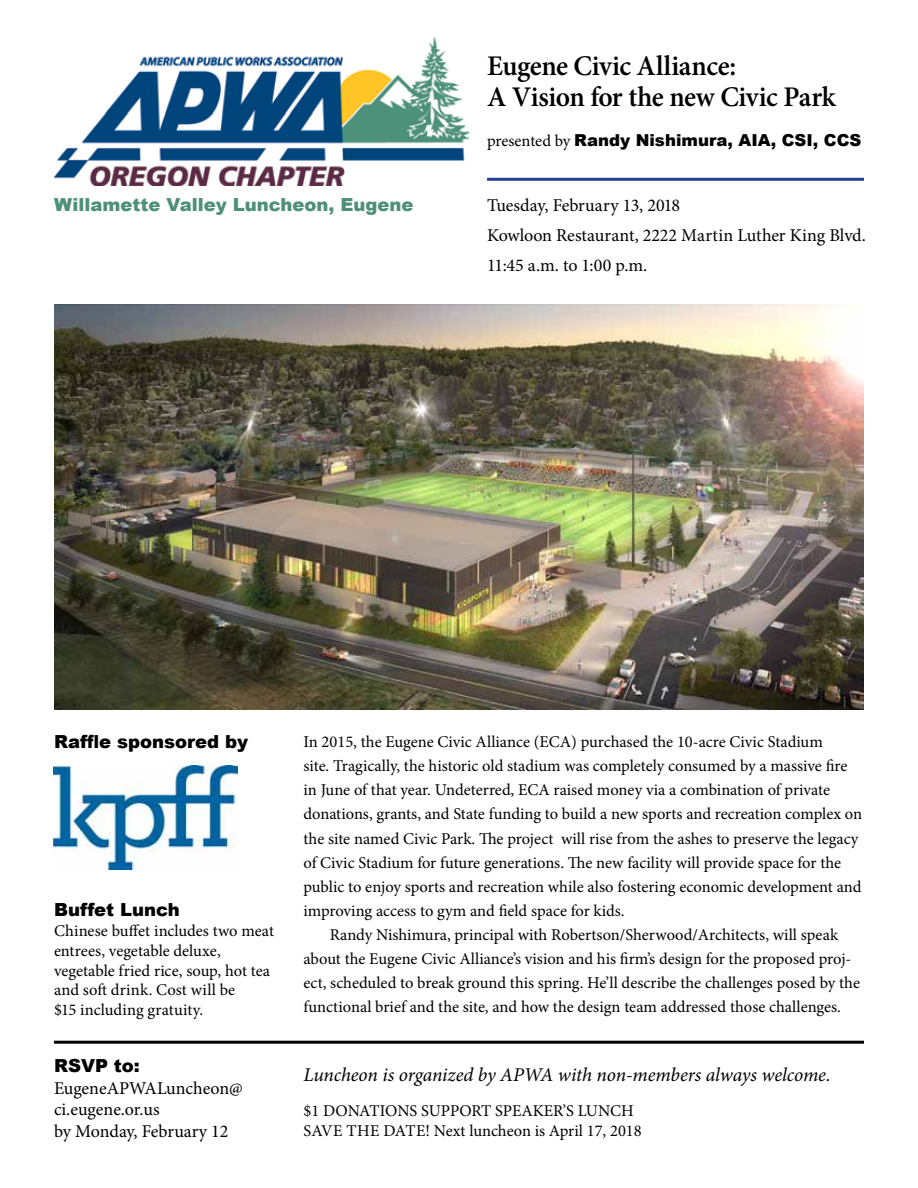
<style>
.page{position:relative;width:918px;height:1188px;background:#fff}
.page>*{position:absolute;margin:0;border:0;box-sizing:border-box;transform-origin:0 0}
.t1{font:600 28.5px/31.5px "Minion Pro";letter-spacing:-.02em;color:#000}
.t2{font:italic 19.5px "Minion Pro";letter-spacing:-.005em;color:#000}
.t3{font:18px/21.6px "Minion Pro";letter-spacing:-.005em;color:#000}
.t4{font:900 18px "Arial";color:#000}
.t5{font:900 18px "Arial";color:#4e907a}
.t6{font:16.5px/24px "Minion Pro";color:#000}
.t7{font:900 16.5px "Arial";color:#000}
.s1{font-family:"Minion Pro";font-weight:400}
</style>
<div class="page">
<img style="left:54px;top:37px;width:415px;height:148px">
<img style="left:54px;top:305px;width:810px;height:405px">
<hr style="left:54px;top:1041px;width:810px;height:3px;background:#000">
<hr style="left:487px;top:178px;width:377px;height:3px;background:#25408f">
<img style="left:54px;top:766px;width:184px;height:103px">
<p class="t5" style="left:54px;top:191px;width:361px">Willamette Valley Luncheon, Eugene</p>
<h1 class="t1" style="left:487px;top:50px;width:350px">Eugene Civic Alliance:<br>A Vision for the new Civic Park</h1>
<p class="t7" style="left:487px;top:128px;width:376px"><span class="s1">presented by</span> Randy Nishimura, AIA, CSI, CCS</p>
<p class="t3" style="left:487px;top:190px;width:381px;line-height:30px">Tuesday, February 13, 2018<br>Kowloon Restaurant, 2222 Martin Luther King Blvd.<br>11:45 a.m. to 1:00 p.m.</p>
<p class="t4" style="left:54px;top:729px;width:196px">Raffle sponsored by</p>
<p class="t4" style="left:54px;top:897px;width:127px">Buffet Lunch</p>
<p class="t6" style="left:54px;top:921px;width:222px;line-height:19.8px">Chinese buffet includes two meat entrees, vegetable deluxe, vegetable fried rice, soup, hot tea and soft drink. Cost will be<br>$15 including gratuity.</p>
<p class="t4" style="left:54px;top:1053px;width:87px">RSVP to:</p>
<p class="t3" style="left:54px;top:1077px;width:190px">EugeneAPWALuncheon@ ci.eugene.or.us<br>by Monday, February 12</p>
<p class="t6" style="left:303px;top:730px;width:560px">In 2015, the Eugene Civic Alliance (ECA) purchased the 10-acre Civic Stadium<br>site. Tragically, the historic old stadium was completely consumed by a massive fire in June of that year. Undeterred, ECA raised money via a combination of private donations, grants, and State funding to build a new sports and recreation complex on the site named Civic Park. The project will rise from the ashes to preserve the legacy of Civic Stadium for future generations. The new facility will provide space for the public to enjoy sports and recreation while also fostering economic development and improving access to gym and field space for kids.</p>
<p class="t6" style="left:303px;top:922px;width:558px;text-indent:26px">Randy Nishimura, principal with Robertson/Sherwood/Architects, will speak about the Eugene Civic Alliance’s vision and his firm’s design for the proposed proj&shy;ect, scheduled to break ground this spring. He’ll describe the challenges posed by the functional brief and the site, and how the design team addressed those challenges.</p>
<p class="t2" style="left:303px;top:1062px;width:529px">Luncheon is organized by APWA with non-members always welcome.</p>
<p class="t6" style="left:303px;top:1101px;width:340px;line-height:19.8px">$1 DONATIONS SUPPORT SPEAKER’S LUNCH<br>SAVE THE DATE! Next luncheon is April 17, 2018</p>
</div>
